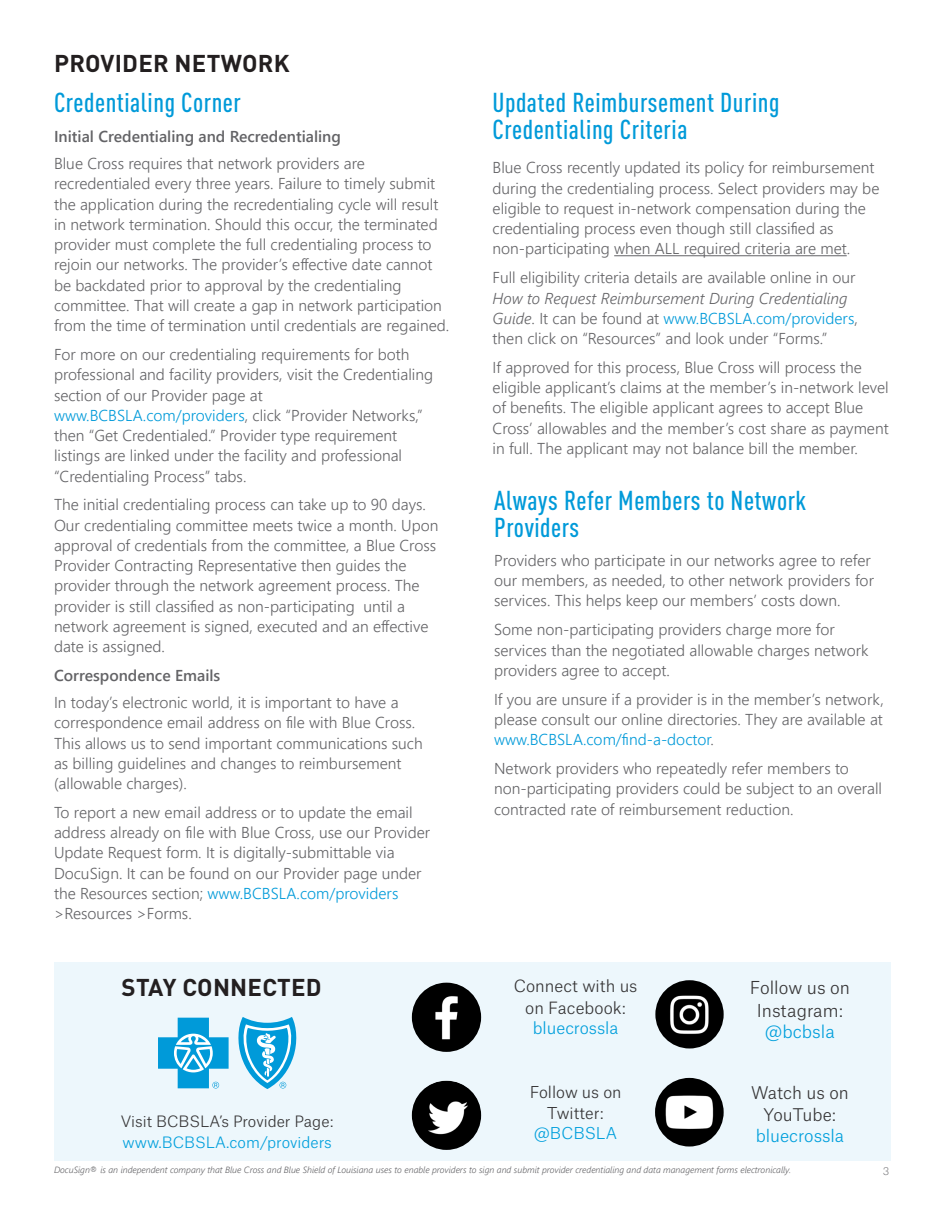
<style>
.page{position:relative;width:945px;height:1215px;background:#fff}
.page>*{position:absolute;margin:0;border:0;box-sizing:border-box;transform-origin:0 0}
.t1{font:500 condensed 27px/27px "DINOT";letter-spacing:.02em;color:#009ad9}
.t2{font:700 24px "DINOT";letter-spacing:.01em;color:#231f20}
.t3{font:300 17.1px/22px "Atlas Grotesk";color:#363536;text-align:center}
.t4{font:300 16.65px/22px "Atlas Grotesk";color:#363536;text-align:center}
.t5{font:300 16.65px "Atlas Grotesk";color:#009fdc}
.t6{font:300 16.2px "Atlas Grotesk";color:#363536}
.t7{font:300 16.2px "Atlas Grotesk";color:#009fdc}
.fine_print{font:300 15.75px/20.2px "Segoe UI";color:#636366}
.fine_print-2{font:600 15.75px "Segoe UI";color:#636366}
.t8{font:300 15.6px/20.7px "Atlas Grotesk";color:#363536;text-align:center}
.t9{font:300 15.6px "Atlas Grotesk";color:#009fdc}
.t10{font:300 15px "Atlas Grotesk";color:#363536}
.t11{font:300 15px "Atlas Grotesk";color:#009fdc}
.t12{font:100 10.5px "Atlas Grotesk";color:#636366}
.fine_print-3{font:italic 300 9px "Segoe UI";color:#636366}
.s1{color:#009ad9}
.s2{font-style:italic}
.s3{color:#009fdc}
</style>
<div class="page">
<hr style="left:614px;top:255px;width:233px;height:1px;background:#636366">
<div style="left:54px;top:962px;width:837px;height:199px;background:#edf7fc"></div>
<svg style="left:158px;top:1018px;width:71px;height:71px"></svg>
<svg style="left:238px;top:1017px;width:59px;height:72px"></svg>
<img style="left:412px;top:983px;width:69px;height:69px;border-radius:35px">
<img style="left:412px;top:1081px;width:69px;height:69px;border-radius:35px">
<img style="left:655px;top:980px;width:69px;height:69px;border-radius:34px">
<img style="left:655px;top:1078px;width:69px;height:69px;border-radius:34px">
<p class="t2" style="left:54px;top:48px;width:237px">PROVIDER NETWORK</p>
<p class="t1" style="left:54px;top:89px;width:188px">Credentialing Corner</p>
<p class="t1" style="left:493px;top:89px;width:288px">Updated Reimbursement During<br>Credentialing Criteria</p>
<p class="fine_print-2" style="left:54px;top:122px;width:288px">Initial Credentialing and Recredentialing</p>
<p class="fine_print" style="left:54px;top:152px;width:397px">Blue Cross requires that network providers are recredentialed every three years. Failure to timely submit the application during the recredentialing cycle will result in network termination. Should this occur, the terminated provider must complete the full credentialing process to rejoin our networks. The provider’s effective date cannot be backdated prior to approval by the credentialing committee. That will create a gap in network participation from the time of termination until credentials are regained.</p>
<p class="fine_print" style="left:54px;top:343px;width:381px">For more on our credentialing requirements for both professional and facility providers, visit the Credentialing section of our Provider page at <span class="s1">www.BCBSLA.com/providers</span>, click “Provider Networks,” then “Get Credentialed.” Provider type requirement listings are linked under the facility and professional “Credentialing Process” tabs.</p>
<p class="fine_print" style="left:54px;top:493px;width:386px">The initial credentialing process can take up to 90 days.<br>Our credentialing committee meets twice a month. Upon approval of credentials from the committee, a Blue Cross Provider Contracting Representative then guides the provider through the network agreement process. The provider is still classified as non-participating until a network agreement is signed, executed and an effective date is assigned.</p>
<p class="fine_print-2" style="left:54px;top:661px;width:168px">Correspondence Emails</p>
<p class="fine_print" style="left:54px;top:691px;width:370px">In today’s electronic world, it is important to have a correspondence email address on file with Blue Cross.<br>This allows us to send important communications such as billing guidelines and changes to reimbursement (allowable charges).</p>
<p class="fine_print" style="left:54px;top:801px;width:378px">To report a new email address or to update the email address already on file with Blue Cross, use our Provider Update Request form. It is digitally-submittable via DocuSign. It can be found on our Provider page under the Resources section; <span class="s1">www.BCBSLA.com/providers </span>&gt;Resources &gt;Forms.</p>
<p class="fine_print" style="left:493px;top:156px;width:388px">Blue Cross recently updated its policy for reimbursement during the credentialing process. Select providers may be eligible to request in-network compensation during the credentialing process even though still classified as non-participating when ALL required criteria are met.</p>
<p class="fine_print" style="left:493px;top:266px;width:367px">Full eligibility criteria details are available online in our <span class="s2">How to Request Reimbursement During Credentialing Guide</span>. It can be found at <span class="s1">www.BCBSLA.com/providers</span>, then click on “Resources” and look under “Forms.”</p>
<p class="fine_print" style="left:493px;top:356px;width:398px">If approved for this process, Blue Cross will process the eligible applicant’s claims at the member’s in-network level of benefits. The eligible applicant agrees to accept Blue Cross’ allowables and the member’s cost share as payment in full. The applicant may not balance bill the member.</p>
<p class="t1" style="left:494px;top:486px;width:314px">Always Refer Members to Network<br>Providers</p>
<p class="fine_print" style="left:494px;top:549px;width:381px">Providers who participate in our networks agree to refer our members, as needed, to other network providers for services. This helps keep our members’ costs down.</p>
<p class="fine_print" style="left:494px;top:618px;width:376px">Some non-participating providers charge more for services than the negotiated allowable charges network providers agree to accept.</p>
<p class="fine_print" style="left:494px;top:687px;width:391px;text-align:justify">If you are unsure if a provider is in the member’s network, please consult our online directories. They are available at <span class="s1">www.BCBSLA.com/find-a-doctor</span>.</p>
<p class="fine_print" style="left:494px;top:757px;width:390px">Network providers who repeatedly refer members to non-participating providers could be subject to an overall contracted rate of reimbursement reduction.</p>
<p class="t2" style="left:122px;top:971px;width:202px">STAY CONNECTED</p>
<p class="t6" style="left:514px;top:973px;width:125px">Connect with us</p>
<p class="t6" style="left:525px;top:995px;width:102px">on Facebook:</p>
<p class="t7" style="left:533px;top:1015px;width:87px">bluecrossla</p>
<p class="t10" style="left:121px;top:1109px;width:214px">Visit BCBSLA’s Provider Page:</p>
<p class="t11" style="left:122px;top:1130px;width:211px">www.BCBSLA.com/providers</p>
<p class="t8" style="left:530px;top:1080px;width:93px">Follow us on<br>Twitter:</p>
<p class="t9" style="left:534px;top:1120px;width:84px">@BCBSLA</p>
<p class="t3" style="left:750px;top:975px;width:102px">Follow us on<br>Instagram: <span class="s3">@bcbsla</span></p>
<p class="t4" style="left:751px;top:1080px;width:99px">Watch us on<br>YouTube:</p>
<p class="t5" style="left:756px;top:1123px;width:90px">bluecrossla</p>
<p class="fine_print-3" style="left:54px;top:1161px;width:739px">DocuSign® is an independent company that Blue Cross and Blue Shield of Louisiana uses to enable providers to sign and submit provider credentialing and data management forms electronically.</p>
<p class="t12" style="left:883px;top:1163px;width:8px">3</p>
</div>
